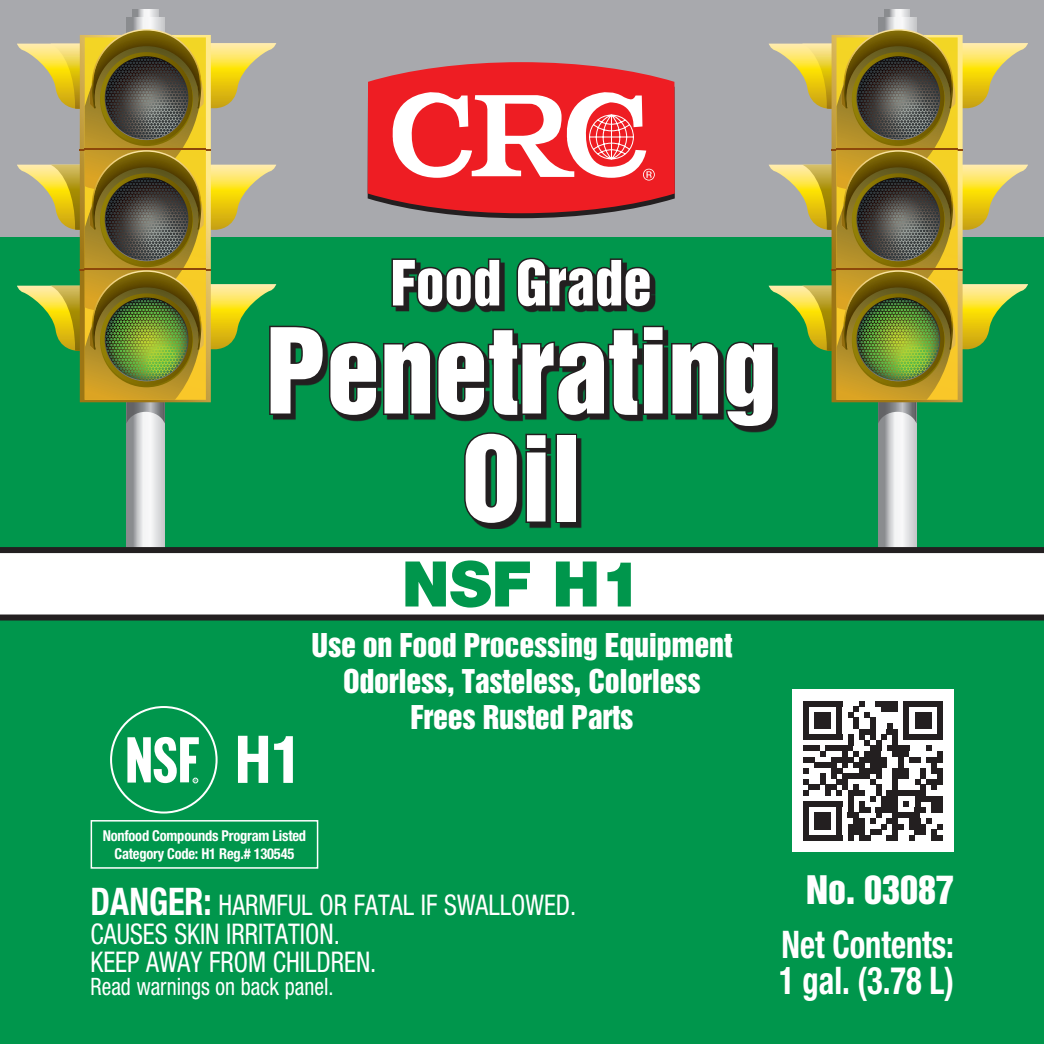
<style>
.page{position:relative;width:1044px;height:1044px;background:#fff}
.page>*{position:absolute;margin:0;border:0;box-sizing:border-box;transform-origin:0 0}
.t1{font:108px/108px "Helvetica Inserat";color:#fff;text-align:center}
.t2{font:700 condensed 66px "Helvetica Neue";color:#fff}
.t3{font:900 63px "Helvetica Neue";color:#00964c}
.t4{font:57px "Helvetica Inserat";color:#fff}
.t5{font:700 condensed 38.1px/36px "Helvetica Neue";color:#fff;scale:.85 1}
.t6{font:36px "Helvetica Inserat";color:#fff}
.t7{font:30px/36px "Helvetica Inserat";letter-spacing:-.01em;color:#fff;text-align:center}
.t8{font:condensed 28.5px/28.5px "Helvetica Neue";color:#fff;scale:.9 1}
.t9{font:condensed 24px "Helvetica Neue";color:#fff;scale:.9 1}
.t10{font:700 condensed 15px/17.7px "Helvetica Neue";letter-spacing:-.015em;color:#fff;text-align:center;scale:.96 1}
.s1{font-weight:700;font-size:38.1px}
</style>
<div class="page">
<div style="left:0;top:0;width:1044px;height:245px;background:#a8a9ad"></div>
<div style="left:0;top:237px;width:1044px;height:807px;background:#00964c"></div>
<svg style="left:885px;top:9px;width:25px;height:8px"></svg>
<svg style="left:878px;top:17px;width:38px;height:530px"></svg>
<svg style="left:963px;top:43px;width:65px;height:65px"></svg>
<svg style="left:963px;top:165px;width:65px;height:65px"></svg>
<svg style="left:963px;top:284px;width:65px;height:65px"></svg>
<svg style="left:956px;top:35px;width:7px;height:367px;background:#e9ce5d"></svg>
<hr style="left:832px;top:270px;width:131px;height:1px;background:#8d470a">
<hr style="left:832px;top:150px;width:131px;height:1px;background:#8d470a">
<hr style="left:836px;top:148px;width:122px;height:1px;background:#8d470a">
<hr style="left:836px;top:268px;width:122px;height:1px;background:#8d470a">
<svg style="left:133px;top:9px;width:25px;height:8px"></svg>
<svg style="left:126px;top:17px;width:39px;height:530px;background:#cccdcf"></svg>
<svg style="left:204px;top:35px;width:6px;height:367px;background:#eecf59"></svg>
<hr style="left:80px;top:270px;width:131px;height:1px;background:#8d470a">
<hr style="left:80px;top:150px;width:131px;height:1px;background:#8d470a">
<img style="left:17px;top:29px;width:187px;height:395px">
<hr style="left:85px;top:148px;width:121px;height:1px;background:#8d470a">
<hr style="left:85px;top:268px;width:121px;height:1px;background:#8d470a">
<div style="left:0;top:551px;width:1044px;height:65px;background:#fff"></div>
<svg style="left:210px;top:29px;width:746px;height:497px"></svg>
<div style="left:555px;top:434px;width:22px;height:89px;border:3px solid #231f20"></div>
<div style="left:110px;top:706px;width:108px;height:108px;border:2px solid #fff;border-radius:50%"></div>
<svg style="left:127px;top:737px;width:72px;height:46px"></svg>
<div style="left:91px;top:820px;width:227px;height:49px;border:2px solid #fff"></div>
<div style="left:0;top:547px;width:1044px;height:6px;background:#231f20"></div>
<div style="left:0;top:615px;width:1044px;height:6px;background:#231f20"></div>
<div style="left:792px;top:690px;width:162px;height:162px;background:#fff"></div>
<div style="left:803px;top:835px;width:39px;height:6px;background:#231f20"></div>
<div style="left:814px;top:824px;width:17px;height:5px;background:#231f20"></div>
<div style="left:814px;top:818px;width:17px;height:6px;background:#231f20"></div>
<div style="left:814px;top:813px;width:17px;height:5px;background:#231f20"></div>
<svg style="left:803px;top:807px;width:6px;height:28px"></svg>
<div style="left:803px;top:801px;width:39px;height:6px;background:#231f20"></div>
<div style="left:809px;top:785px;width:11px;height:5px;background:#231f20"></div>
<svg style="left:803px;top:779px;width:6px;height:17px"></svg>
<svg style="left:803px;top:768px;width:6px;height:5px"></svg>
<div style="left:814px;top:762px;width:23px;height:6px;background:#231f20"></div>
<div style="left:803px;top:757px;width:11px;height:5px;background:#231f20"></div>
<div style="left:803px;top:746px;width:17px;height:5px;background:#231f20"></div>
<div style="left:803px;top:734px;width:39px;height:6px;background:#231f20"></div>
<div style="left:814px;top:723px;width:17px;height:6px;background:#231f20"></div>
<div style="left:814px;top:718px;width:17px;height:5px;background:#231f20"></div>
<div style="left:814px;top:712px;width:17px;height:6px;background:#231f20"></div>
<svg style="left:803px;top:706px;width:6px;height:28px"></svg>
<div style="left:803px;top:701px;width:39px;height:5px;background:#231f20"></div>
<svg style="left:820px;top:701px;width:123px;height:140px"></svg>
<div style="left:876px;top:701px;width:22px;height:5px;background:#231f20"></div>
<div style="left:904px;top:701px;width:39px;height:5px;background:#231f20"></div>
<h3 class="t4" style="left:391px;top:249px;width:263px">Food Grade</h3>
<h1 class="t1" style="left:266px;top:320px;width:512px">Penetrating<br>Oil</h1>
<h3 class="t3" style="left:402px;top:546px;width:242px">NSF H1</h3>
<h2 class="t2" style="left:235px;top:719px;width:70px">H1</h2>
<p class="t7" style="left:312px;top:628px;width:422px">Use on Food Processing Equipment<br>Odorless, Tasteless, Colorless<br>Frees Rusted Parts</p>
<p class="t10" style="left:103px;top:827px;width:213px">Nonfood Compounds Program Listed<br>Category Code: H1 Reg.# 130545</p>
<p class="t8" style="left:91px;top:891px;width:541px"><span class="s1">DANGER:</span> HARMFUL OR FATAL IF SWALLOWED.<br>CAUSES SKIN IRRITATION.<br>KEEP AWAY FROM CHILDREN.</p>
<p class="t9" style="left:91px;top:972px;width:272px">Read warnings on back panel.</p>
<p class="t6" style="left:806px;top:868px;width:149px">No. 03087</p>
<h3 class="t5" style="left:779px;top:926px;width:207px">Net Contents:<br>1 gal. (3.78 L)</h3>
</div>
